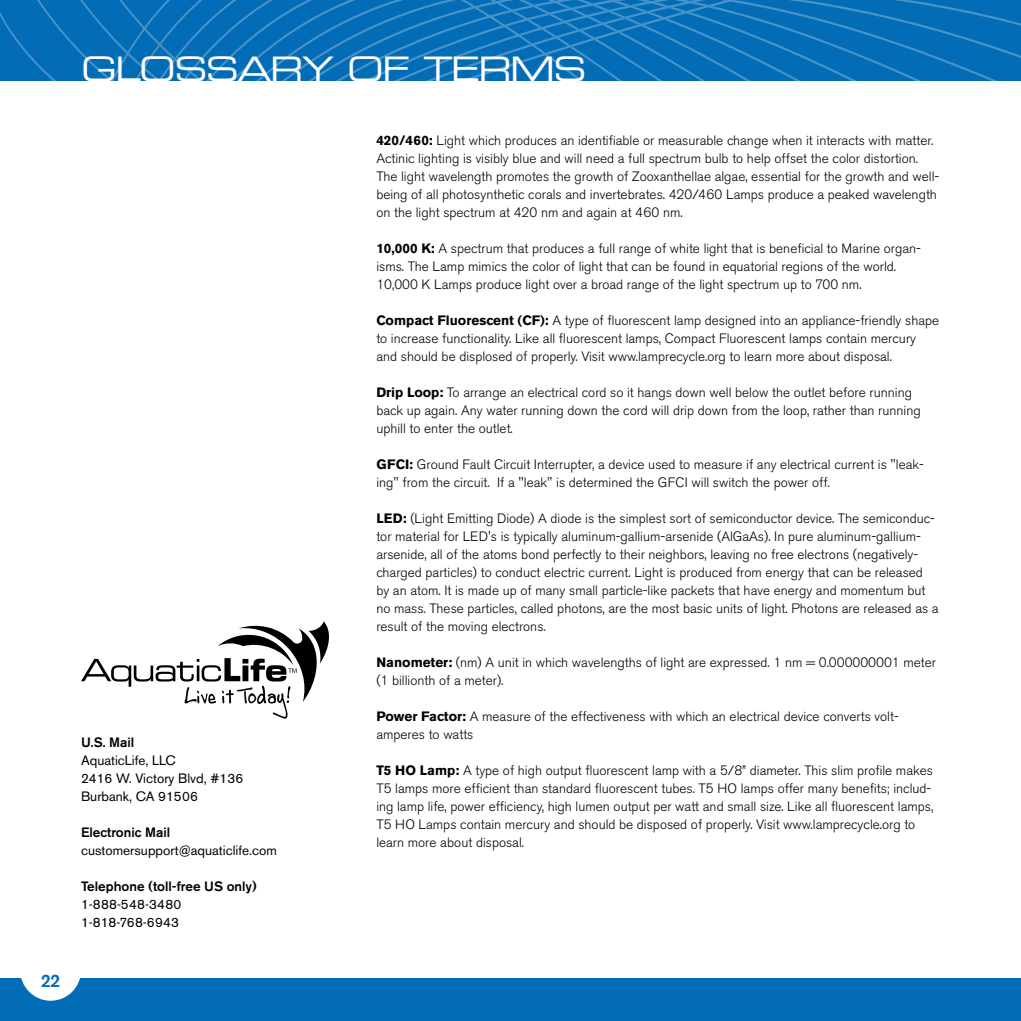
<style>
.page{position:relative;width:1021px;height:1021px;background:#fff}
.page>*{position:absolute;margin:0;border:0;box-sizing:border-box;transform-origin:0 0}
.t1{font:33.75px "Eurostile Extended Two";letter-spacing:-.05em;color:#fff}
.t2{font:500 18px "Akzidenz Grotesk BE";color:#036cb6}
.t3{font:300 13.5px/18px "Akzidenz Grotesk BE";color:#000}
.t4{font:13.5px/18px "Akzidenz Grotesk BE";color:#000}
.t5{font:500 13.5px "Akzidenz Grotesk BE";color:#000}
.t6{font:13.5px/18px "Akzidenz Grotesk BE";letter-spacing:.02em;color:#000}
.s1{font-weight:700}
</style>
<div class="page">
<div style="left:0;top:978px;width:1020px;height:42px;background:#036cb6"></div>
<div style="left:20px;top:939px;width:61px;height:61px;background:#fff;border-radius:50%"></div>
<hr style="left:1020px;top:978px;width:1px;height:42px;background:#036cb6">
<div style="left:0;top:0;width:1021px;height:81px;background:#036cb6"></div>
<svg style="left:74px;top:0;width:946px;height:81px;background:#0c71b8"></svg>
<svg style="left:81px;top:621px;width:248px;height:97px"></svg>
<h1 class="t1" style="left:81px;top:46px;width:507px">GLOSSARY OF TERMS</h1>
<h2 class="t2" style="left:41px;top:969px;width:21px">22</h2>
<p class="t5" style="left:81px;top:734px;width:55px">U.S. Mail</p>
<p class="t4" style="left:81px;top:751px;width:164px">AquaticLife, LLC<br>2416 W. Victory Blvd, #136<br>Burbank, CA 91506</p>
<p class="t5" style="left:81px;top:824px;width:91px">Electronic Mail</p>
<p class="t4" style="left:81px;top:841px;width:197px">customersupport@aquaticlife.com</p>
<p class="t5" style="left:81px;top:878px;width:177px">Telephone (toll-free US only)</p>
<p class="t6" style="left:81px;top:895px;width:102px">1-888-548-3480<br>1-818-768-6943</p>
<p class="t3" style="left:376px;top:132px;width:564px"><span class="s1">420/460:</span> Light which produces an identifiable or measurable change when it interacts with matter.<br>Actinic lighting is visibly blue and will need a full spectrum bulb to help offset the color distortion.<br>The light wavelength promotes the growth of Zooxanthellae algae, essential for the growth and well&shy;being of all photosynthetic corals and invertebrates. 420/460 Lamps produce a peaked wavelength on the light spectrum at 420 nm and again at 460 nm.</p>
<p class="t3" style="left:376px;top:240px;width:546px"><span class="s1">10,000 K:</span> A spectrum that produces a full range of white light that is beneficial to Marine organ&shy;isms. The Lamp mimics the color of light that can be found in equatorial regions of the world.<br>10,000 K Lamps produce light over a broad range of the light spectrum up to 700 nm.</p>
<p class="t3" style="left:376px;top:312px;width:564px"><span class="s1">Compact Fluorescent (CF):</span> A type of fluorescent lamp designed into an appliance-friendly shape to increase functionality. Like all fluorescent lamps, Compact Fluorescent lamps contain mercury and should be displosed of properly. Visit www.lamprecycle.org to learn more about disposal.</p>
<p class="t3" style="left:376px;top:384px;width:546px"><span class="s1">Drip Loop:</span> To arrange an electrical cord so it hangs down well below the outlet before running back up again. Any water running down the cord will drip down from the loop, rather than running uphill to enter the outlet.</p>
<p class="t3" style="left:376px;top:456px;width:549px"><span class="s1">GFCI:</span> Ground Fault Circuit I nterrupter, a device used to measure if any electrical current is "leak&shy;ing" from the circuit. If a "leak" is determined the GFCI</p>
<p class="t3" style="left:691px;top:474px;width:140px">will switch the power off.</p>
<p class="t3" style="left:376px;top:510px;width:560px"><span class="s1">LED:</span> (Light Emitting Diode) A diode is the simplest sort of semiconductor device. The semiconduc&shy;tor material for LED</p>
<p class="t3" style="left:376px;top:528px;width:564px;text-indent:112px">'s is typically aluminum-gallium-arsenide (AlGaAs). I n pure aluminum-gallium&shy;arsenide, all of the atoms bond perfectly to their neighbors, leaving no free electrons (negatively&shy;charged particles) to conduct electric current. Light is produced from energy that can be released by an atom. It is made up of many small particle-like packets that have energy and momentum but no mass. These particles, called photons, are the most basic units of light. Photons are released as a result of the moving electrons.</p>
<p class="t3" style="left:376px;top:654px;width:561px"><span class="s1">Nanometer:</span> (nm) A unit in which wavelengths of light are expressed. 1 nm = 0.000000001 meter (1 billionth of a meter).</p>
<p class="t3" style="left:376px;top:708px;width:524px"><span class="s1">Power Factor:</span> A measure of the effectiveness with which an electrical device converts volt&shy;amperes to watts</p>
<p class="t3" style="left:376px;top:762px;width:558px"><span class="s1">T5 HO Lamp:</span> A type of high output fluorescent lamp with a 5/8” diameter. This slim profile makes T5 lamps more efficient than standard fluorescent tubes. T5 HO lamps offer many benefits; includ&shy;ing lamp life, power efficiency, high lumen output per watt and small size. Like all fluorescent lamps, T5 HO Lamps contain mercury and should be disposed of properly. Visit www.lamprecycle.org to learn more about disposal.</p>
</div>
